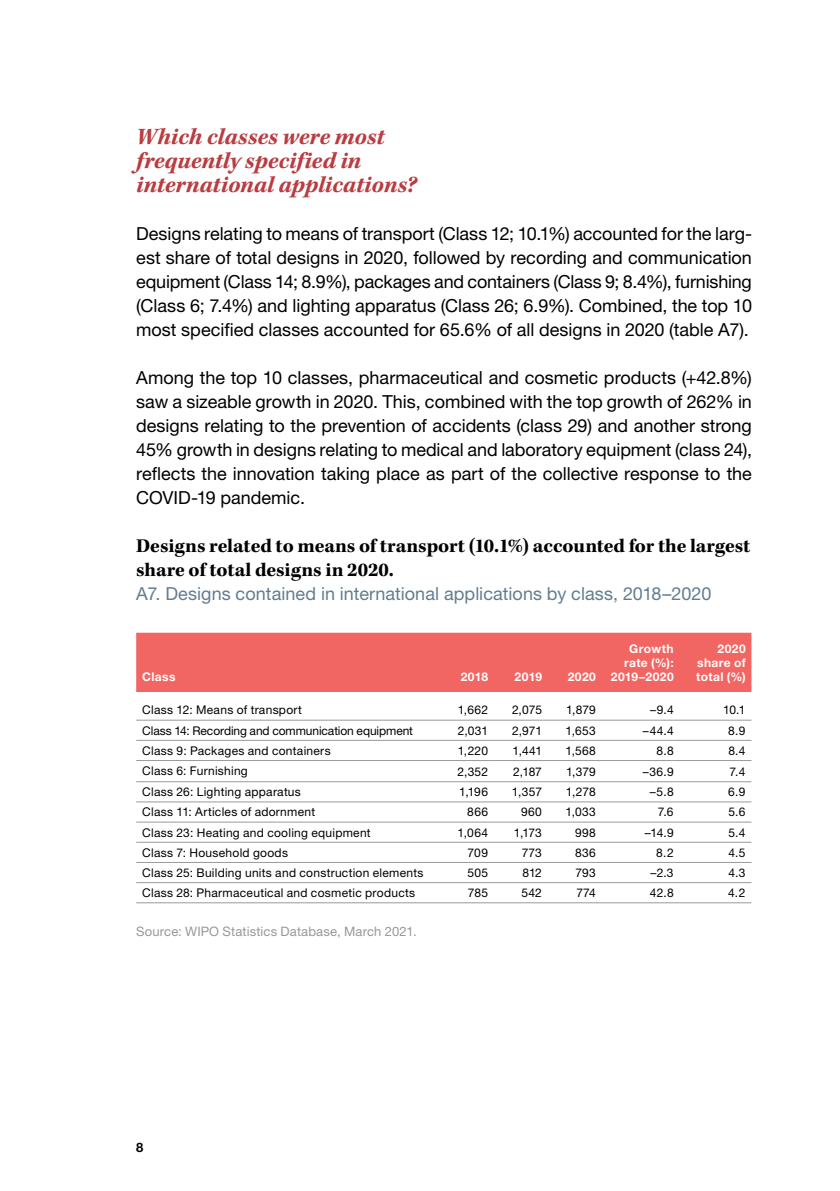
<style>
.page{position:relative;width:840px;height:1191px;background:#fff}
.page>*{position:absolute;margin:0;border:0;box-sizing:border-box;transform-origin:0 0}
.t1{font:italic 700 24px/24px "Kepler Std";letter-spacing:-.005em;color:#b93c40}
.t2{font:700 20px/24px "Kepler Std";color:#000}
.t3{font:18px/24px "Helvetica Neue LT Std";color:#000;text-align:justify}
.t4{font:18px "Helvetica Neue LT Std";letter-spacing:.005em;color:#617d8f}
.t5{font:13px "Helvetica Neue LT Std";letter-spacing:.01em;color:#989898}
.t6{font:700 13px "Helvetica Neue LT Std";color:#000}
.t7{font:12px "Helvetica Neue LT Std";letter-spacing:.02em;color:#000}
.t8{font:700 12px/14px "Helvetica Neue LT Std";letter-spacing:.035em;color:#fff;text-align:right}
.t9{font:12px "Helvetica Neue LT Std";letter-spacing:-.01em;color:#000}
</style>
<div class="page">
<div style="left:136px;top:632px;width:615px;height:60px;background:#f16662"></div>
<hr style="left:136px;top:719px;width:301px;height:1px;background:#9a9a9a">
<hr style="left:437px;top:719px;width:51px;height:1px;background:#9a9a9a">
<hr style="left:488px;top:719px;width:53px;height:1px;background:#9a9a9a">
<hr style="left:541px;top:719px;width:54px;height:1px;background:#9a9a9a">
<hr style="left:595px;top:719px;width:78px;height:1px;background:#9a9a9a">
<hr style="left:673px;top:719px;width:78px;height:1px;background:#9a9a9a">
<hr style="left:136px;top:740px;width:301px;height:1px;background:#9a9a9a">
<hr style="left:437px;top:740px;width:51px;height:1px;background:#9a9a9a">
<hr style="left:488px;top:740px;width:53px;height:1px;background:#9a9a9a">
<hr style="left:541px;top:740px;width:54px;height:1px;background:#9a9a9a">
<hr style="left:595px;top:740px;width:78px;height:1px;background:#9a9a9a">
<hr style="left:673px;top:740px;width:78px;height:1px;background:#9a9a9a">
<hr style="left:136px;top:760px;width:301px;height:1px;background:#9a9a9a">
<hr style="left:437px;top:760px;width:51px;height:1px;background:#9a9a9a">
<hr style="left:488px;top:760px;width:53px;height:1px;background:#9a9a9a">
<hr style="left:541px;top:760px;width:54px;height:1px;background:#9a9a9a">
<hr style="left:595px;top:760px;width:78px;height:1px;background:#9a9a9a">
<hr style="left:673px;top:760px;width:78px;height:1px;background:#9a9a9a">
<hr style="left:136px;top:781px;width:301px;height:1px;background:#9a9a9a">
<hr style="left:437px;top:781px;width:51px;height:1px;background:#9a9a9a">
<hr style="left:488px;top:781px;width:53px;height:1px;background:#9a9a9a">
<hr style="left:541px;top:781px;width:54px;height:1px;background:#9a9a9a">
<hr style="left:595px;top:781px;width:78px;height:1px;background:#9a9a9a">
<hr style="left:673px;top:781px;width:78px;height:1px;background:#9a9a9a">
<hr style="left:136px;top:801px;width:301px;height:1px;background:#9a9a9a">
<hr style="left:437px;top:801px;width:51px;height:1px;background:#9a9a9a">
<hr style="left:488px;top:801px;width:53px;height:1px;background:#9a9a9a">
<hr style="left:541px;top:801px;width:54px;height:1px;background:#9a9a9a">
<hr style="left:595px;top:801px;width:78px;height:1px;background:#9a9a9a">
<hr style="left:673px;top:801px;width:78px;height:1px;background:#9a9a9a">
<hr style="left:136px;top:821px;width:301px;height:1px;background:#9a9a9a">
<hr style="left:437px;top:821px;width:51px;height:1px;background:#9a9a9a">
<hr style="left:488px;top:821px;width:53px;height:1px;background:#9a9a9a">
<hr style="left:541px;top:821px;width:54px;height:1px;background:#9a9a9a">
<hr style="left:595px;top:821px;width:78px;height:1px;background:#9a9a9a">
<hr style="left:673px;top:821px;width:78px;height:1px;background:#9a9a9a">
<hr style="left:136px;top:841px;width:301px;height:1px;background:#9a9a9a">
<hr style="left:437px;top:841px;width:51px;height:1px;background:#9a9a9a">
<hr style="left:488px;top:841px;width:53px;height:1px;background:#9a9a9a">
<hr style="left:541px;top:841px;width:54px;height:1px;background:#9a9a9a">
<hr style="left:595px;top:841px;width:78px;height:1px;background:#9a9a9a">
<hr style="left:673px;top:841px;width:78px;height:1px;background:#9a9a9a">
<hr style="left:136px;top:862px;width:301px;height:1px;background:#9a9a9a">
<hr style="left:437px;top:862px;width:51px;height:1px;background:#9a9a9a">
<hr style="left:488px;top:862px;width:53px;height:1px;background:#9a9a9a">
<hr style="left:541px;top:862px;width:54px;height:1px;background:#9a9a9a">
<hr style="left:595px;top:862px;width:78px;height:1px;background:#9a9a9a">
<hr style="left:673px;top:862px;width:78px;height:1px;background:#9a9a9a">
<hr style="left:136px;top:882px;width:301px;height:1px;background:#9a9a9a">
<hr style="left:437px;top:882px;width:51px;height:1px;background:#9a9a9a">
<hr style="left:488px;top:882px;width:53px;height:1px;background:#9a9a9a">
<hr style="left:541px;top:882px;width:54px;height:1px;background:#9a9a9a">
<hr style="left:595px;top:882px;width:78px;height:1px;background:#9a9a9a">
<hr style="left:673px;top:882px;width:78px;height:1px;background:#9a9a9a">
<hr style="left:136px;top:902px;width:301px;height:1px;background:#9a9a9a">
<hr style="left:437px;top:902px;width:51px;height:1px;background:#9a9a9a">
<hr style="left:488px;top:902px;width:53px;height:1px;background:#9a9a9a">
<hr style="left:541px;top:902px;width:54px;height:1px;background:#9a9a9a">
<hr style="left:595px;top:902px;width:78px;height:1px;background:#9a9a9a">
<hr style="left:673px;top:902px;width:78px;height:1px;background:#9a9a9a">
<h1 class="t1" style="left:136px;top:125px;width:282px">Which classes were most frequently specified in international applications?</h1>
<p class="t3" style="left:136px;top:221px;width:617px">Designs relating to means of transport (Class 12; 10.1%) accounted for the larg&shy;est share of total designs in 2020, followed by recording and communication equipment (Class 14; 8.9%), packages and containers (Class 9; 8.4%), furnishing (Class 6; 7.4%) and lighting apparatus (Class 26; 6.9%). Combined, the top 10 most specified classes accounted for 65.6% of all designs in 2020 (table A7).</p>
<p class="t3" style="left:136px;top:365px;width:617px">Among the top 10 classes, pharmaceutical and cosmetic products (+42.8%) saw a sizeable growth in 2020. This, combined with the top growth of 262% in designs relating to the prevention of accidents (class 29) and another strong 45% growth in designs relating to medical and laboratory equipment (class 24), reflects the innovation taking place as part of the collective response to the COVID-19 pandemic.</p>
<p class="t2" style="left:136px;top:534px;width:615px">Designs related to means of transport (10.1%) accounted for the largest share of total designs in 2020.</p>
<p class="t4" style="left:136px;top:583px;width:576px">A7. Designs contained in international applications by class, 2018–2020</p>
<p class="t8" style="left:142px;top:669px;width:35px">Class</p>
<p class="t8" style="left:460px;top:669px;width:29px">2018</p>
<p class="t8" style="left:514px;top:669px;width:29px">2019</p>
<p class="t8" style="left:567px;top:669px;width:30px">2020</p>
<p class="t8" style="left:610px;top:641px;width:64px">Growth rate (%):<br>2019–2020</p>
<p class="t8" style="left:696px;top:641px;width:51px;text-align:justify;text-indent:21px">2020 share of total (%)</p>
<p class="t7" style="left:142px;top:703px;width:161px">Class 12: Means of transport</p>
<p class="t7" style="left:457px;top:703px;width:32px">1,662</p>
<p class="t7" style="left:511px;top:703px;width:31px">2,075</p>
<p class="t7" style="left:565px;top:703px;width:31px">1,879</p>
<p class="t7" style="left:649px;top:703px;width:25px">–9.4</p>
<p class="t7" style="left:722px;top:703px;width:24px">10.1</p>
<p class="t9" style="left:142px;top:723px;width:272px">Class 14: Recording and communication equipment</p>
<p class="t7" style="left:457px;top:723px;width:32px">2,031</p>
<p class="t7" style="left:511px;top:723px;width:31px">2,971</p>
<p class="t7" style="left:565px;top:723px;width:32px">1,653</p>
<p class="t7" style="left:642px;top:723px;width:32px">–44.4</p>
<p class="t7" style="left:727px;top:723px;width:19px">8.9</p>
<p class="t7" style="left:142px;top:743px;width:190px">Class 9: Packages and containers</p>
<p class="t7" style="left:457px;top:743px;width:32px">1,220</p>
<p class="t7" style="left:512px;top:743px;width:31px">1,441</p>
<p class="t7" style="left:565px;top:743px;width:32px">1,568</p>
<p class="t7" style="left:656px;top:743px;width:19px">8.8</p>
<p class="t7" style="left:728px;top:743px;width:19px">8.4</p>
<p class="t7" style="left:142px;top:763px;width:107px">Class 6: Furnishing</p>
<p class="t7" style="left:457px;top:764px;width:32px">2,352</p>
<p class="t7" style="left:513px;top:764px;width:30px">2,187</p>
<p class="t7" style="left:565px;top:764px;width:31px">1,379</p>
<p class="t7" style="left:642px;top:764px;width:32px">–36.9</p>
<p class="t7" style="left:729px;top:764px;width:17px">7.4</p>
<p class="t7" style="left:142px;top:784px;width:160px">Class 26: Lighting apparatus</p>
<p class="t7" style="left:459px;top:784px;width:30px">1,196</p>
<p class="t7" style="left:511px;top:784px;width:32px">1,357</p>
<p class="t7" style="left:565px;top:784px;width:32px">1,278</p>
<p class="t7" style="left:649px;top:784px;width:25px">–5.8</p>
<p class="t7" style="left:727px;top:784px;width:19px">6.9</p>
<p class="t7" style="left:142px;top:805px;width:174px">Class 11: Articles of adornment</p>
<p class="t7" style="left:467px;top:805px;width:22px">866</p>
<p class="t7" style="left:521px;top:805px;width:22px">960</p>
<p class="t7" style="left:565px;top:805px;width:32px">1,033</p>
<p class="t7" style="left:657px;top:805px;width:17px">7.6</p>
<p class="t7" style="left:728px;top:805px;width:18px">5.6</p>
<p class="t7" style="left:142px;top:825px;width:230px">Class 23: Heating and cooling equipment</p>
<p class="t7" style="left:457px;top:825px;width:32px">1,064</p>
<p class="t7" style="left:513px;top:825px;width:30px">1,173</p>
<p class="t7" style="left:575px;top:825px;width:22px">998</p>
<p class="t7" style="left:644px;top:825px;width:30px">–14.9</p>
<p class="t7" style="left:728px;top:825px;width:18px">5.4</p>
<p class="t7" style="left:142px;top:845px;width:147px">Class 7: Household goods</p>
<p class="t7" style="left:467px;top:845px;width:22px">709</p>
<p class="t7" style="left:521px;top:845px;width:22px">773</p>
<p class="t7" style="left:575px;top:845px;width:22px">836</p>
<p class="t7" style="left:656px;top:845px;width:19px">8.2</p>
<p class="t7" style="left:728px;top:845px;width:19px">4.5</p>
<p class="t7" style="left:142px;top:865px;width:283px">Class 25: Building units and construction elements</p>
<p class="t7" style="left:467px;top:865px;width:22px">505</p>
<p class="t7" style="left:522px;top:865px;width:21px">812</p>
<p class="t7" style="left:575px;top:865px;width:22px">793</p>
<p class="t7" style="left:650px;top:865px;width:25px">–2.3</p>
<p class="t7" style="left:728px;top:865px;width:19px">4.3</p>
<p class="t7" style="left:142px;top:885px;width:274px">Class 28: Pharmaceutical and cosmetic products</p>
<p class="t7" style="left:467px;top:885px;width:22px">785</p>
<p class="t7" style="left:521px;top:885px;width:22px">542</p>
<p class="t7" style="left:576px;top:885px;width:21px">774</p>
<p class="t7" style="left:649px;top:885px;width:25px">42.8</p>
<p class="t7" style="left:727px;top:885px;width:19px">4.2</p>
<p class="t5" style="left:136px;top:924px;width:282px">Source: WIPO Statistics Database, March 2021.</p>
<p class="t6" style="left:136px;top:1139px;width:9px">8</p>
</div>
